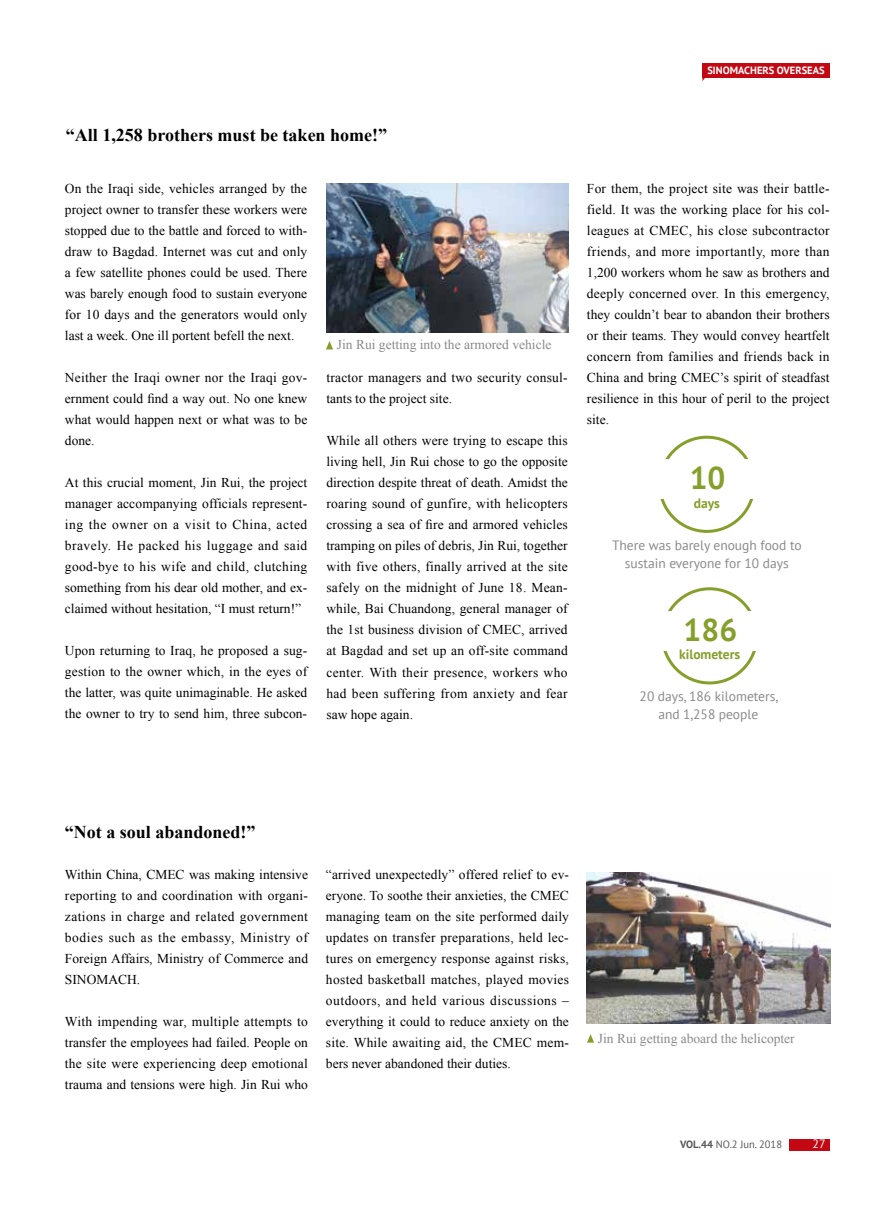
<style>
.page{position:relative;width:893px;height:1212px;background:#fff}
.page>*{position:absolute;margin:0;border:0;box-sizing:border-box;transform-origin:0 0}
.t1{font:700 31.5px "PT Sans";color:#85a02a}
.t2{font:700 18px "Times New Roman";color:#000}
.t3{font:13.5px/21px "Times New Roman";color:#000;text-align:justify}
.t4{font:13.5px/18px "PT Sans";color:#898989;text-align:center}
.t5{font:13.5px "Times New Roman";color:#898989}
.t6{font:13.5px/21px "Times New Roman";letter-spacing:.02em;color:#000}
.t7{font:700 13.5px "PT Sans";color:#85a02a}
.t8{font:12px "PT Sans";color:#fff}
.t9{font:700 10.5px "PT Sans";color:#fff}
.t10{font:10.5px "PT Sans";color:#595757}
.s1{font-weight:700}
</style>
<div class="page">
<div style="left:658px;top:436px;width:97px;height:97px;border:3px solid #85a02a;border-radius:50%"></div>
<div style="left:646px;top:459px;width:122px;height:40px;background:#fff"></div>
<img style="left:587px;top:872px;width:243px;height:152px">
<img style="left:327px;top:183px;width:242px;height:150px">
<svg style="left:326px;top:341px;width:7px;height:8px"></svg>
<svg style="left:587px;top:1034px;width:7px;height:8px"></svg>
<div style="left:661px;top:587px;width:97px;height:97px;border:3px solid #85a02a;border-radius:50%"></div>
<div style="left:649px;top:611px;width:122px;height:39px;background:#fff"></div>
<div style="left:789px;top:1138px;width:41px;height:12px;background:#c30813"></div>
<div style="left:702px;top:63px;width:128px;height:14px;background:#c30813"></div>
<svg style="left:702px;top:77px;width:6px;height:4px"></svg>
<p class="t9" style="left:707px;top:63px;width:119px">SINOMACHERS OVERSEAS</p>
<h2 class="t2" style="left:66px;top:122px;width:323px">“All 1,258 brothers must be taken home!”</h2>
<p class="t3" style="left:65px;top:178px;width:244px">On the Iraqi side, vehicles arranged by the project owner to transfer these workers were stopped due to the battle and forced to with&shy;draw to Bagdad. Internet was cut and only a few satellite phones could be used. There was barely enough food to sustain everyone for 10 days and the generators would only last a week. One ill portent befell the next.</p>
<p class="t3" style="left:65px;top:367px;width:244px">Neither the Iraqi owner nor the Iraqi gov&shy;ernment could find a way out. No one knew what would happen next or what was to be done.</p>
<p class="t3" style="left:65px;top:472px;width:244px">At this crucial moment, Jin Rui, the project manager accompanying officials represent&shy;ing the owner on a visit to China, acted bravely. He packed his luggage and said good-bye to his wife and child, clutching something from his dear old mother, and ex&shy;claimed without hesitation, “I must return!”</p>
<p class="t3" style="left:65px;top:640px;width:244px">Upon returning to Iraq, he proposed a sug&shy;gestion to the owner which, in the eyes of the latter, was quite unimaginable. He asked the owner to try to send him, three subcon-</p>
<p class="t5" style="left:337px;top:336px;width:216px">Jin Rui getting into the armored vehicle</p>
<p class="t6" style="left:326px;top:367px;width:243px">tractor managers and two security consul&shy;tants to the project site.</p>
<p class="t3" style="left:326px;top:430px;width:243px">While all others were trying to escape this living hell, Jin Rui chose to go the opposite direction despite threat of death. Amidst the roaring sound of gunfire, with helicopters crossing a sea of fire and armored vehicles tramping on piles of debris, Jin Rui, together with five others, finally arrived at the site safely on the midnight of June 18. Mean&shy;while, Bai Chuandong, general manager of the 1st business division of CMEC, arrived at Bagdad and set up an off-site command center. With their presence, workers who had been suffering from anxiety and fear saw hope again.</p>
<p class="t3" style="left:587px;top:178px;width:244px">For them, the project site was their battle&shy;field. It was the working place for his col&shy;leagues at CMEC, his close subcontractor friends, and more importantly, more than 1,200 workers whom he saw as brothers and deeply concerned over. In this emergency, they couldn’t bear to abandon their brothers or their teams. They would convey heartfelt concern from families and friends back in China and bring CMEC’s spirit of steadfast resilience in this hour of peril to the project site.</p>
<h1 class="t1" style="left:690px;top:457px;width:37px">10</h1>
<p class="t7" style="left:694px;top:494px;width:28px">days</p>
<p class="t4" style="left:612px;top:536px;width:191px">There was barely enough food to sustain everyone for 10 days</p>
<h1 class="t1" style="left:684px;top:609px;width:55px">186</h1>
<p class="t7" style="left:679px;top:645px;width:63px">kilometers</p>
<p class="t4" style="left:640px;top:687px;width:140px">20 days, 186 kilometers, and 1,258 people</p>
<h2 class="t2" style="left:65px;top:819px;width:192px">“Not a soul abandoned!”</h2>
<p class="t3" style="left:65px;top:864px;width:245px">Within China, CMEC was making intensive reporting to and coordination with organi&shy;zations in charge and related government bodies such as the embassy, Ministry of Foreign Affairs, Ministry of Commerce and SINOMACH.</p>
<p class="t3" style="left:65px;top:1011px;width:245px">With impending war, multiple attempts to transfer the employees had failed. People on the site were experiencing deep emotional trauma and tensions were high. Jin Rui who</p>
<p class="t3" style="left:326px;top:864px;width:245px">“arrived unexpectedly” offered relief to ev&shy;eryone. To soothe their anxieties, the CMEC managing team on the site performed daily updates on transfer preparations, held lec&shy;tures on emergency response against risks, hosted basketball matches, played movies outdoors, and held various discussions – everything it could to reduce anxiety on the site. While awaiting aid, the CMEC mem&shy;bers never abandoned their duties.</p>
<p class="t5" style="left:598px;top:1029px;width:198px">Jin Rui getting aboard the helicopter</p>
<p class="t10" style="left:680px;top:1138px;width:103px"><span class="s1">VOL.44</span> NO.2 Jun. 2018</p>
<p class="t8" style="left:813px;top:1136px;width:15px">27</p>
</div>
